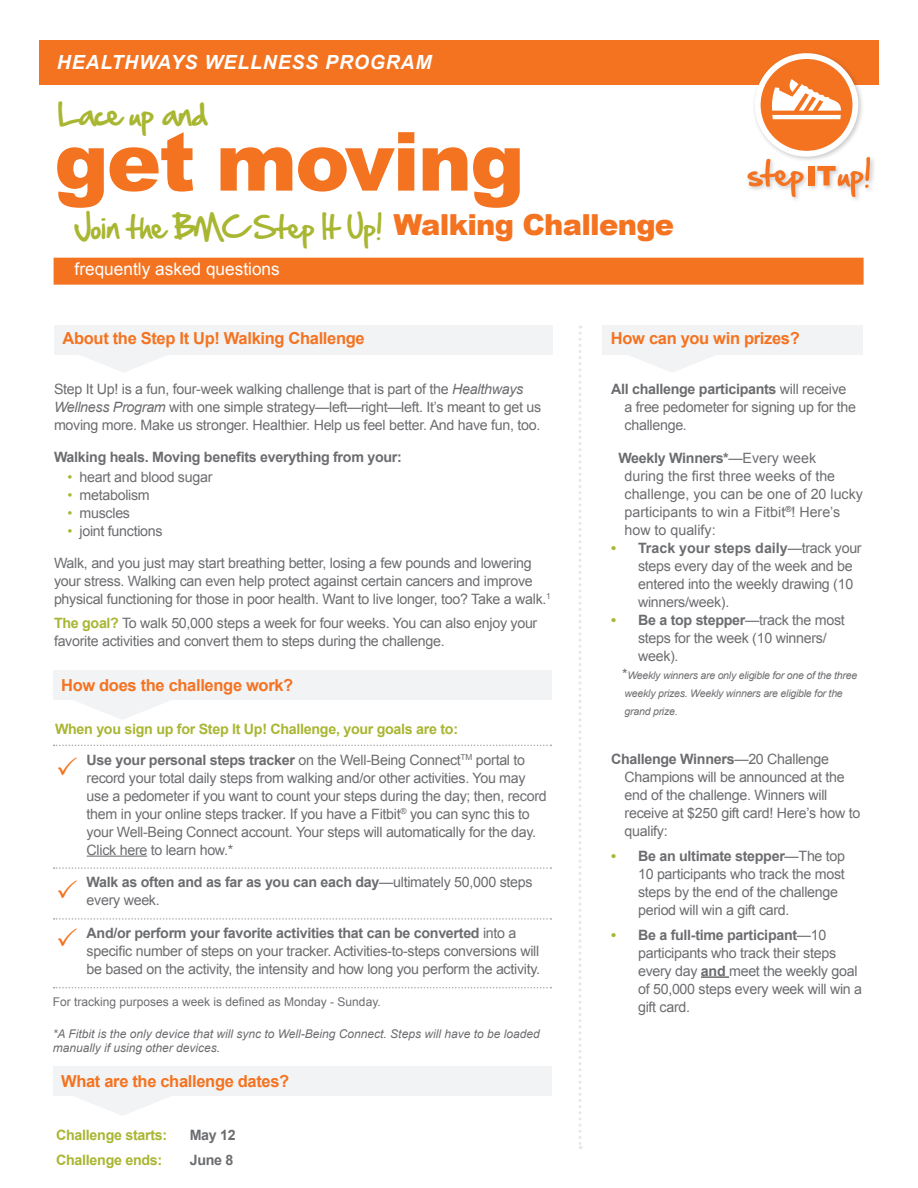
<style>
.page{position:relative;width:918px;height:1188px;background:#fff}
.page>*{position:absolute;margin:0;border:0;box-sizing:border-box;transform-origin:0 0}
.t1{font:900 81.6px "Arial";letter-spacing:-.025em;color:#f47321}
.t2{font:900 28.95px "Arial";letter-spacing:-.025em;color:#f47321}
.t3{font:27.6px "Hand Of Sean";color:#a9b632}
.t4{font:26.7px "Hand Of Sean";color:#a9b632}
.t5{font:italic 700 19.5px "Arial";letter-spacing:.04em;color:#fff}
.t6{font:17.25px "Arial";color:#fff}
.t7{font:700 16.5px "Arial";letter-spacing:-.02em;color:#f47321}
.t8{font:14.25px/18px "Arial";letter-spacing:-.02em;color:#6c6d70}
.t9{font:14.25px/18px "Arial";color:#6c6d70}
.t10{font:700 14.25px/18px "Arial";letter-spacing:-.02em;color:#6c6d70}
.t11{font:700 14.25px "Arial";letter-spacing:-.02em;color:#a9b632}
.t12{font:italic 12px/14.4px "Arial";color:#6c6d70}
.t13{font:12px "Arial";color:#6c6d70}
.t14{font:italic 10.5px/18px "Arial";letter-spacing:-.02em;color:#6c6d70}
.s1{font-style:italic}
.s2{color:#a9b632}
.s3{font-weight:700;color:#a9b632}
.s4{font-weight:700}
.s5{font-weight:400}
.s6{font-style:normal;font-size:14.25px}
</style>
<div class="page">
<svg style="left:54px;top:745px;width:497px;height:1px"></svg>
<svg style="left:54px;top:867px;width:497px;height:2px"></svg>
<svg style="left:54px;top:918px;width:497px;height:2px"></svg>
<svg style="left:54px;top:987px;width:497px;height:1px"></svg>
<hr style="left:87px;top:856px;width:60px;height:1px;background:#6c6d70">
<div style="left:39px;top:40px;width:840px;height:45px;background:#f47321"></div>
<div style="left:54px;top:258px;width:810px;height:27px;background:#f47321"></div>
<svg style="left:579px;top:326px;width:3px;height:823px"></svg>
<div style="left:53px;top:671px;width:498px;height:29px;background:#f2f3f4"></div>
<svg style="left:75px;top:700px;width:95px;height:20px"></svg>
<div style="left:54px;top:326px;width:499px;height:29px;background:#f2f3f4"></div>
<svg style="left:81px;top:355px;width:85px;height:17px"></svg>
<div style="left:745px;top:50px;width:131px;height:153px;background:#231f20;opacity:.25"></div>
<svg style="left:758px;top:56px;width:97px;height:98px;fill:#f47321"></svg>
<div style="left:755px;top:53px;width:103px;height:104px;border:6px solid #fff;border-radius:50%"></div>
<svg style="left:748px;top:159px;width:56px;height:38px"></svg>
<div style="left:808px;top:166px;width:6px;height:19px;background:#f47321"></div>
<svg style="left:817px;top:157px;width:53px;height:40px"></svg>
<svg style="left:771px;top:79px;width:70px;height:40px"></svg>
<div style="left:53px;top:1066px;width:498px;height:30px;background:#f2f3f4"></div>
<svg style="left:75px;top:1096px;width:95px;height:20px"></svg>
<div style="left:603px;top:326px;width:260px;height:29px;background:#f2f3f4"></div>
<svg style="left:630px;top:355px;width:84px;height:17px"></svg>
<hr style="left:701px;top:976px;width:28px;height:2px;background:#6c6d70">
<p class="t5" style="left:57px;top:50px;width:376px">HEALTHWAYS WELLNESS PROGRAM</p>
<p class="t3" style="left:58px;top:89px;width:150px">Lace up and</p>
<p class="t1" style="left:54px;top:102px;width:472px">get moving</p>
<p class="t4" style="left:75px;top:203px;width:310px">Join the BMC Step It Up!</p>
<p class="t2" style="left:394px;top:204px;width:282px">Walking Challenge</p>
<p class="t6" style="left:75px;top:258px;width:207px">frequently asked questions</p>
<p class="t7" style="left:63px;top:328px;width:304px">About the Step It Up! Walking Challenge</p>
<p class="t8" style="left:54px;top:381px;width:489px">Step It Up! is a fun, four-week walking challenge that is part of the <span class="s1">Healthways<br>Wellness Program</span> with one simple strategy—left—right—left. It’s meant to get us moving more. Make us stronger. Healthier. Help us feel better. And have fun, too.</p>
<p class="t10" style="left:54px;top:448px;width:349px">Walking heals. Moving benefits everything from your:</p>
<p class="t8" style="left:68px;top:468px;width:146px"><span class="s2">•</span> heart and blood sugar</p>
<p class="t8" style="left:68px;top:486px;width:84px"><span class="s2">•</span> metabolism</p>
<p class="t8" style="left:68px;top:504px;width:64px"><span class="s2">•</span> muscles</p>
<p class="t8" style="left:68px;top:522px;width:97px"><span class="s2">•</span> joint functions</p>
<p class="t8" style="left:54px;top:554px;width:498px">Walk, and you just may start breathing better, losing a few pounds and lowering your stress. Walking can even help protect against certain cancers and improve physical functioning for those in poor health. Want to live longer, too? Take a walk.<sup>1</sup></p>
<p class="t8" style="left:54px;top:614px;width:485px"><span class="s3">The goal?</span> To walk 50,000 steps a week for four weeks. You can also enjoy your favorite activities and convert them to steps during the challenge.</p>
<p class="t7" style="left:61px;top:674px;width:234px">How does the challenge work?</p>
<p class="t11" style="left:55px;top:720px;width:405px">When you sign up for Step It Up! Challenge, your goals are to:</p>
<p class="t8" style="left:87px;top:751px;width:462px"><span class="s4">Use your personal steps tracker</span> on the Well-Being Connect<sup>TM</sup> portal to record your total daily steps from walking and/or other activities. You may use a pedometer if you want to count your steps during the day; then, record them in your online steps tracker. If you have a Fitbit<sup>®</sup> you can sync this to your Well-Being Connect account. Your steps will automatically for the day.<br>Click here to learn how.*</p>
<p class="t10" style="left:87px;top:874px;width:448px">Walk as often and as far as you can each day<span class="s5">—ultimately 50,000 steps every week.</span></p>
<p class="t8" style="left:87px;top:924px;width:455px"><span class="s4">And/or perform your favorite activities that can be converted</span> into a specific number of steps on your tracker. Activities-to-steps conversions will be based on the activity, the intensity and how long you perform the activity.</p>
<p class="t13" style="left:53px;top:994px;width:329px">For tracking purposes a week is defined as Monday - Sunday.</p>
<p class="t12" style="left:53px;top:1027px;width:488px">*A Fitbit is the only device that will sync to Well-Being Connect. Steps will have to be loaded manually if using other devices.</p>
<p class="t7" style="left:61px;top:1070px;width:230px">What are the challenge dates?</p>
<p class="t11" style="left:56px;top:1126px;width:113px">Challenge starts:</p>
<p class="t10" style="left:190px;top:1127px;width:48px">May 12</p>
<p class="t11" style="left:56px;top:1151px;width:108px">Challenge ends:</p>
<p class="t10" style="left:190px;top:1151px;width:45px">June 8</p>
<p class="t7" style="left:611px;top:328px;width:190px">How can you win prizes?</p>
<p class="t8" style="left:625px;top:381px;width:233px;text-indent:-14px"><span class="s4">All challenge participants</span> will receive a free pedometer for signing up for the challenge.</p>
<p class="t9" style="left:625px;top:449px;width:240px;text-indent:-6px"><span class="s4">Weekly Winners*</span>—Every week<br>during the first three weeks of the challenge, you can be one of 20 lucky participants to win a Fitbit<sup>®</sup>! Here’s how to qualify:</p>
<p class="t8" style="left:638px;top:539px;width:225px;text-indent:-27px"><span class="s3">•</span> <span class="s4">Track your steps daily</span>—track your steps every day of the week and be entered into the weekly drawing (10 winners/week).</p>
<p class="t8" style="left:638px;top:611px;width:208px;text-indent:-27px"><span class="s3">•</span> <span class="s4">Be a top stepper</span>—track the most steps for the week (10 winners/ week).</p>
<p class="t14" style="left:622px;top:666px;width:237px"><span class="s6">*</span>Weekly winners are only eligible for one of the three weekly prizes. Weekly winners are eligible for the grand prize.</p>
<p class="t8" style="left:625px;top:750px;width:237px;text-indent:-14px"><span class="s4">Challenge Winners</span>—20 Challenge<br>Champions will be announced at the end of the challenge. Winners will receive at $250 gift card! Here’s how to qualify:</p>
<p class="t8" style="left:638px;top:847px;width:209px;text-indent:-27px"><span class="s3">•</span> <span class="s4">Be an ultimate stepper</span>—The top<br>10 participants who track the most steps by the end of the challenge period will win a gift card.</p>
<p class="t8" style="left:638px;top:926px;width:226px;text-indent:-27px"><span class="s3">•</span> <span class="s4">Be a full-time participant</span>—10 participants who track their steps every day <span class="s4">and</span> meet the weekly goal of 50,000 steps every week will win a gift card.</p>
</div>
